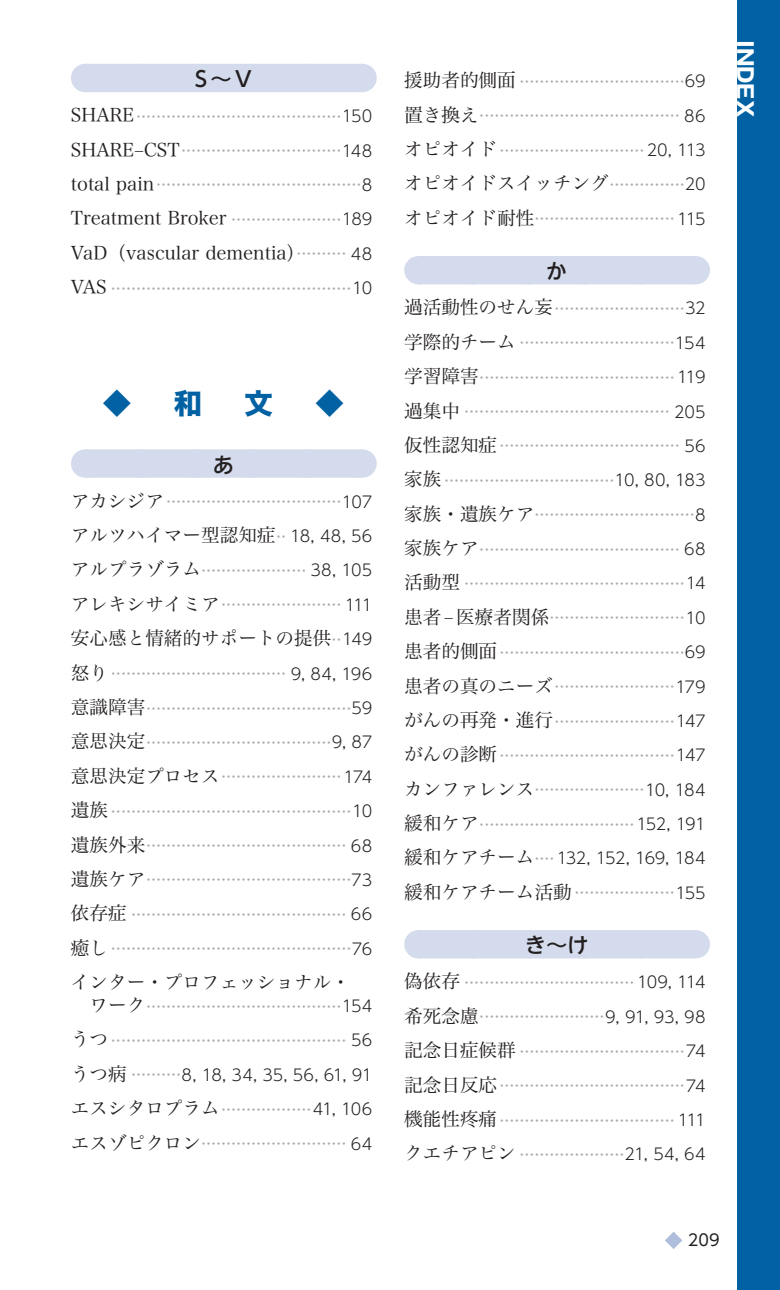
<style>
.page{position:relative;width:780px;height:1290px;background:#fff}
.page>*{position:absolute;margin:0;border:0;box-sizing:border-box;transform-origin:0 0}
.t1{font:28.25px "Hira Kaku Std W8";color:#0161a2}
.t2{font:500 21.25px "UD Shin Go NT Pr 6";color:#231f20}
.t3{font:700 21.25px "Gothic MB101 Pr 6";color:#fff}
.t4{font:18.5px "Hira Min Pro W3";color:#231f20}
.t5{font:16px/34.2px "Hira Min Pro W3";color:#a8a9ad;text-align:justify}
.t6{font:300 16px "UD Shin Go NT Pr 6";letter-spacing:-.04em;color:#231f20}
.t7{font:16px "UD Shin Go NT Pr 6";color:#231f20}
.s1{font-size:18.5px;color:#231f20}
.s2{font-family:"UD Shin Go NT Pr 6";font-weight:300;color:#231f20}
.s3{font-family:"UD Shin Go NT Pr 6";font-weight:300;font-size:16px}
.s4{font-family:"Hira Min Pro W3";font-weight:400;font-size:18.5px}
</style>
<div class="page">
<div style="left:737px;top:0;width:43px;height:1290px;background:#0161a2"></div>
<div style="left:85px;top:64px;width:276px;height:28px;background:#d3dbec"></div>
<svg style="left:361px;top:64px;width:1px;height:28px"></svg>
<div style="left:85px;top:449px;width:276px;height:29px;background:#d3dbec"></div>
<svg style="left:143px;top:449px;width:191px;height:29px"></svg>
<svg style="left:361px;top:449px;width:1px;height:29px"></svg>
<div style="left:418px;top:256px;width:276px;height:28px;background:#d3dbec"></div>
<svg style="left:694px;top:256px;width:1px;height:28px"></svg>
<div style="left:418px;top:930px;width:276px;height:28px;background:#d3dbec"></div>
<svg style="left:694px;top:930px;width:1px;height:28px"></svg>
<svg style="left:665px;top:1231px;width:17px;height:18px"></svg>
<h2 class="t2" style="left:195px;top:62px;width:58px">S〜V</h2>
<p class="t5" style="left:71px;top:93px;width:303px"><span class="s1">SHARE</span>..........................................<span class="s2">150<br></span><span class="s1">SHARE-CST</span>.................................<span class="s2">148 </span><span class="s1">total pain</span>..........................................<span class="s2">8<br></span><span class="s1">Treatment Broker</span>.......................<span class="s2">189</span></p>
<p class="t4" style="left:71px;top:237px;width:303px">VaD（vascular dementia）<sup>...........</sup> <span class="s3">48</span></p>
<p class="t5" style="left:71px;top:265px;width:303px"><span class="s1">VAS</span>.................................................<span class="s2">10</span></p>
<h1 class="t1" style="left:103px;top:388px;width:101px">◆ 和</h1>
<h1 class="t1" style="left:244px;top:388px;width:30px">文</h1>
<h1 class="t1" style="left:315px;top:388px;width:30px">◆</h1>
<h2 class="t2" style="left:213px;top:447px;width:23px">あ</h2>
<p class="t5" style="left:71px;top:479px;width:303px"><span class="s1">アカシジア</span>....................................<span class="s2">107</span></p>
<p class="t4" style="left:71px;top:519px;width:303px">アルツハイマー型認知症<sup>...</sup> <span class="s3">18, 48, 56</span></p>
<p class="t5" style="left:71px;top:547px;width:303px"><span class="s1">アルプラゾラム</span>..................... <span class="s2">38, 105</span><span class="s1">アレキシサイミア</span>......................... <span class="s2">111</span></p>
<p class="t4" style="left:71px;top:622px;width:303px">安心感と情緒的サポートの提供<sup>..</sup><span class="s3">149</span></p>
<p class="t5" style="left:71px;top:650px;width:303px"><span class="s1">怒り</span>.................................... <span class="s2">9, 84, 196</span><span class="s1">意識障害</span>..........................................<span class="s2">59</span><span class="s1">意思決定</span>......................................<span class="s2">9, 87</span><span class="s1">意思決定プロセス</span>.........................<span class="s2">174</span><span class="s1">遺族</span>.................................................<span class="s2">10</span><span class="s1">遺族外来</span>......................................... <span class="s2">68</span><span class="s1">遺族ケア</span>..........................................<span class="s2">73</span><span class="s1">依存症</span>............................................ <span class="s2">66</span><span class="s1">癒し</span>.................................................<span class="s2">76</span></p>
<p class="t4" style="left:71px;top:966px;width:281px">インター・プロフェッショナル・</p>
<p class="t5" style="left:71px;top:983px;width:303px;text-align:right"><span class="s1">ワーク</span>........................................<span class="s2">154</span><span class="s1">うつ</span>................................................ <span class="s2">56</span></p>
<p class="t6" style="left:71px;top:1062px;width:303px"><span class="s4">うつ病</span><sup>...........</sup>8, 18, 34, 35, 56, 61, 91</p>
<p class="t5" style="left:71px;top:1086px;width:303px"><span class="s1">エスシタロプラム</span>...................<span class="s2">41, 106</span><span class="s1">エスゾピクロン</span>............................. <span class="s2">64</span></p>
<p class="t5" style="left:404px;top:58px;width:303px"><span class="s1">援助者的側面</span>..................................<span class="s2">69</span><span class="s1">置き換え</span>......................................... <span class="s2">86</span><span class="s1">オピオイド</span>..............................<span class="s2">20, 113</span><span class="s1">オピオイドスイッチング</span>................<span class="s2">20</span><span class="s1">オピオイド耐性</span>............................<span class="s2">115</span></p>
<h2 class="t2" style="left:546px;top:254px;width:23px">か</h2>
<p class="t5" style="left:404px;top:285px;width:303px"><span class="s1">過活動性のせん妄</span>...........................<span class="s2">32</span><span class="s1">学際的チーム</span>................................<span class="s2">154</span><span class="s1">学習障害</span>........................................<span class="s2">119</span><span class="s1">過集中</span>.......................................... <span class="s2">205</span><span class="s1">仮性認知症</span>..................................... <span class="s2">56</span><span class="s1">家族</span>...................................<span class="s2">10, 80, 183</span><span class="s1">家族・遺族ケア</span>................................<span class="s2">8</span><span class="s1">家族ケア</span>......................................... <span class="s2">68</span><span class="s1">活動型</span>.............................................<span class="s2">14</span><span class="s1">患者-医療者関係</span>............................<span class="s2">10</span><span class="s1">患者的側面</span>......................................<span class="s2">69</span><span class="s1">患者の真のニーズ</span>.........................<span class="s2">179</span><span class="s1">がんの再発・進行</span>.........................<span class="s2">147</span><span class="s1">がんの診断</span>....................................<span class="s2">147</span><span class="s1">カンファレンス</span>......................<span class="s2">10, 184</span><span class="s1">緩和ケア</span>................................<span class="s2">152, 191</span></p>
<p class="t6" style="left:404px;top:845px;width:303px"><span class="s4">緩和ケアチーム</span><sup>....</sup>132, 152, 169, 184</p>
<p class="t5" style="left:404px;top:870px;width:303px"><span class="s1">緩和ケアチーム活動</span>.....................<span class="s2">155</span></p>
<h2 class="t2" style="left:524px;top:928px;width:65px">き〜け</h2>
<p class="t5" style="left:404px;top:959px;width:303px"><span class="s1">偽依存</span>................................... <span class="s2">109, 114</span><span class="s1">希死念慮</span>..........................<span class="s2">9, 91, 93, 98</span><span class="s1">記念日症候群</span>..................................<span class="s2">74</span><span class="s1">記念日反応</span>......................................<span class="s2">74</span><span class="s1">機能性疼痛</span>.................................... <span class="s2">111</span><span class="s1">クエチアピン</span>......................<span class="s2">21, 54, 64</span></p>
<h2 class="t3" style="left:762px;top:40px;width:79px;rotate:90deg">INDEX</h2>
<p class="t7" style="left:687px;top:1227px;width:33px">209</p>
</div>
